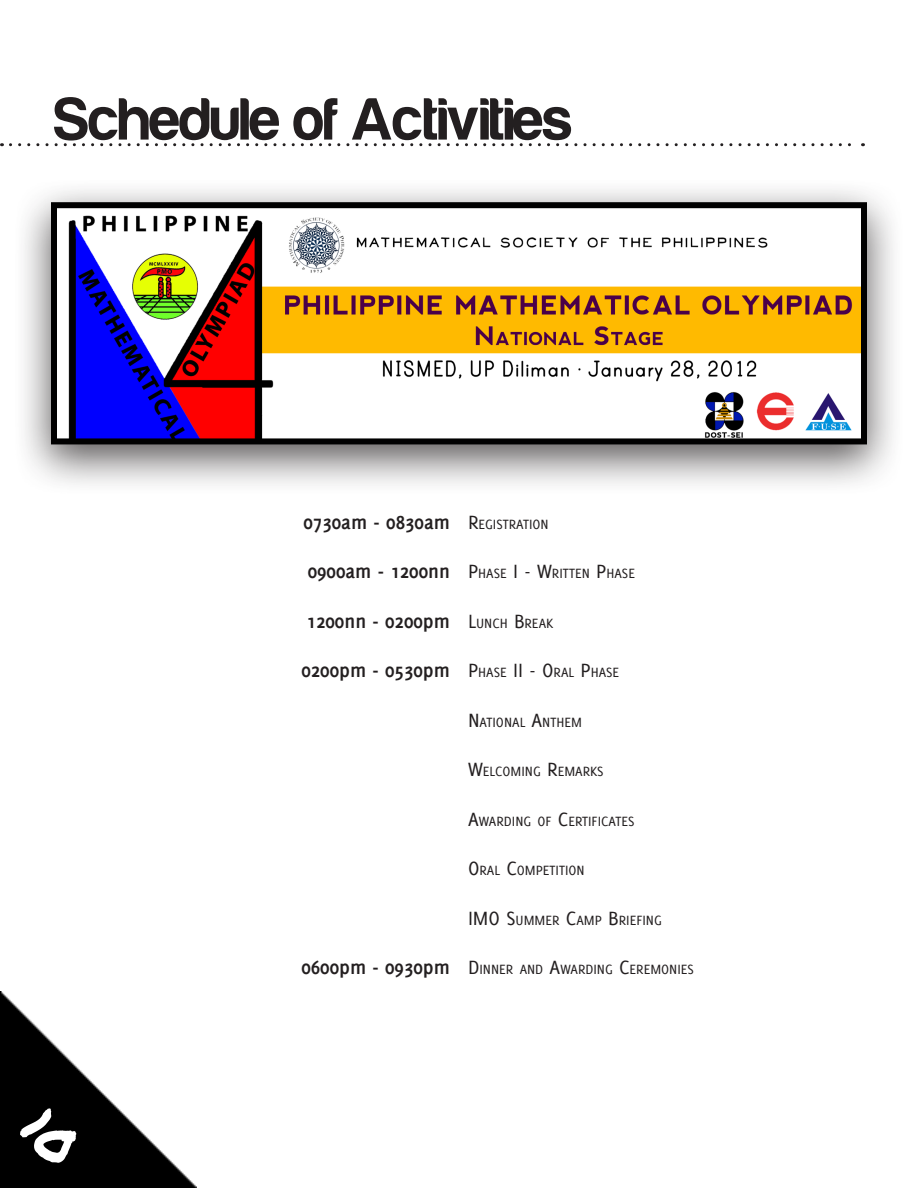
<style>
.page{position:relative;width:918px;height:1188px;background:#fff}
.page>*{position:absolute;margin:0;border:0;box-sizing:border-box;transform-origin:0 0}
.t1{font:61.5px "Harabara";color:#231f20}
.t2{font:700 21px "Delicious";color:#231f20}
.t3{font:14.7px "Delicious";color:#231f20}
.s1{font-size:21px}
</style>
<div class="page">
<img style="left:0;top:992px;width:196px;height:196px">
<svg style="left:10px;top:143px;width:853px;height:3px"></svg>
<div style="left:13px;top:178px;width:892px;height:318px;background:#231f20;opacity:.75"></div>
<img style="left:58px;top:209px;width:802px;height:228px">
<div style="left:51px;top:202px;width:816px;height:242px;border:6px solid #000"></div>
<div style="left:18px;top:1105px;width:66px;height:65px;background:#000"></div>
<p class="t1" style="left:54px;top:87px;width:520px">Schedule of Activities</p>
<p class="t2" style="left:304px;top:510px;width:148px">0730am - 0830am</p>
<p class="t2" style="left:308px;top:559px;width:144px">0900am - 1200nn</p>
<p class="t2" style="left:307px;top:609px;width:145px">1200nn - 0200pm</p>
<p class="t2" style="left:301px;top:658px;width:150px">0200pm - 0530pm</p>
<p class="t2" style="left:301px;top:955px;width:150px">0600pm - 0930pm</p>
<p class="t3" style="left:468px;top:516px;width:82px"><span class="s1">R</span>EGISTRATION</p>
<p class="t3" style="left:468px;top:565px;width:169px"><span class="s1">P</span>HASE <span class="s1">I - W</span>RITTEN <span class="s1">P</span>HASE</p>
<p class="t3" style="left:468px;top:615px;width:87px"><span class="s1">L</span>UNCH <span class="s1">B</span> REAK</p>
<p class="t3" style="left:468px;top:664px;width:153px"><span class="s1">P</span>HASE <span class="s1">II - O</span>RAL <span class="s1">P</span>HASE</p>
<p class="t3" style="left:468px;top:714px;width:113px"><span class="s1">N</span>ATIONAL <span class="s1">A</span>NTH EM</p>
<p class="t3" style="left:468px;top:763px;width:136px"><span class="s1">W</span>ELCOM ING <span class="s1">R</span>EMARKS</p>
<p class="t3" style="left:468px;top:813px;width:167px"><span class="s1">A</span>WARDING OF <span class="s1">C</span>ERTIFICATES</p>
<p class="t3" style="left:468px;top:862px;width:118px"><span class="s1">O</span> RAL <span class="s1">C</span>OM PETITION</p>
<p class="t3" style="left:468px;top:912px;width:195px"><span class="s1">IMO S</span>UMMER <span class="s1">C</span>AMP <span class="s1">B</span>RIEFING</p>
<p class="t3" style="left:468px;top:961px;width:226px"><span class="s1">D</span>INNER AND <span class="s1">A</span>WARDING <span class="s1">C</span>EREMONIES</p>
</div>
